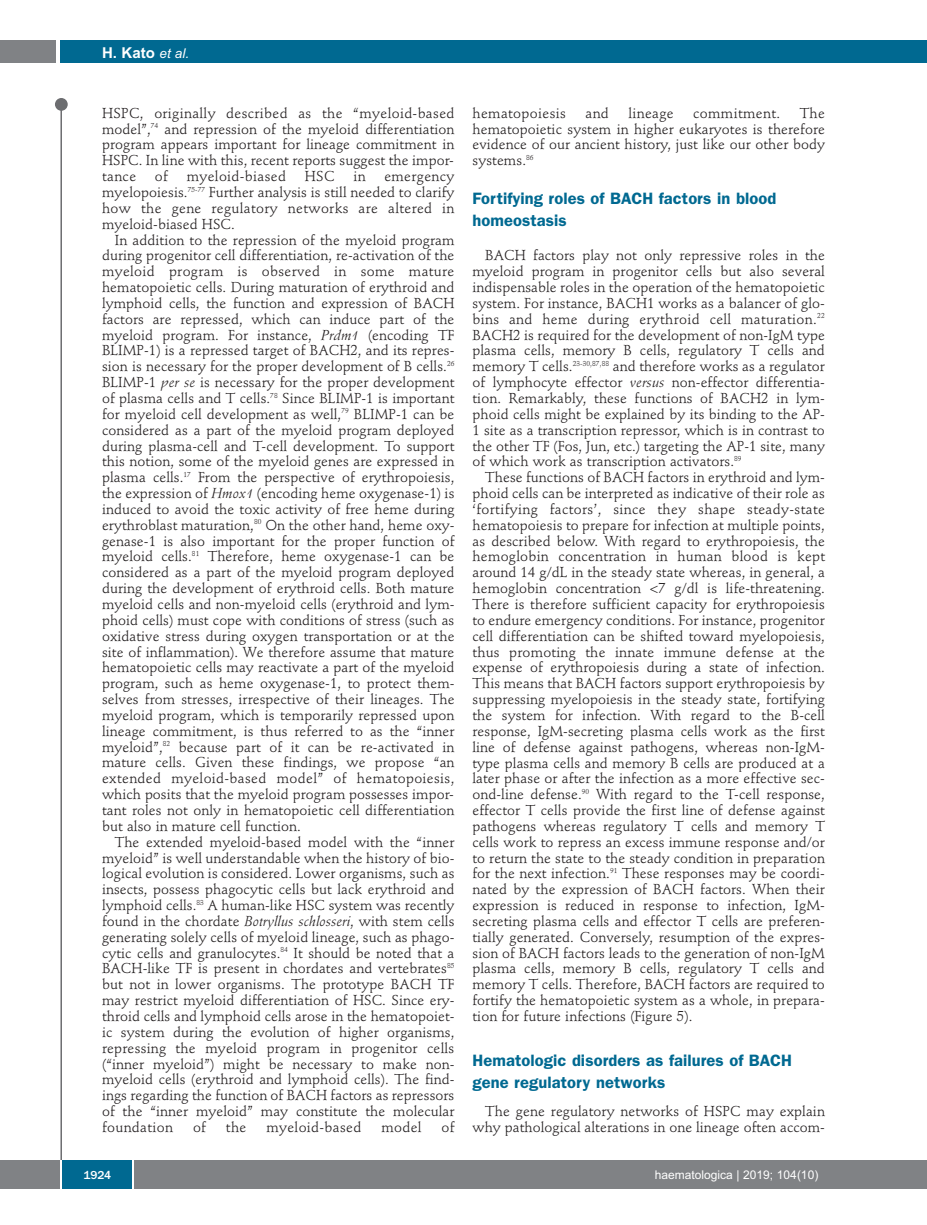
<style>
.page{position:relative;width:927px;height:1225px;background:#fff}
.page>*{position:absolute;margin:0;border:0;box-sizing:border-box;transform-origin:0 0}
.t1{font:600 16.5px/21.6px "Franklin Gothic";letter-spacing:.005em;color:#006991}
.t2{font:700 15px "Arial";color:#fff}
.t3{font:14.25px/15.9px "Stempel Schneidler";letter-spacing:.005em;color:#231f20;text-align:justify}
.t4{font:14.25px "Stempel Schneidler";letter-spacing:.025em;color:#231f20}
.t5{font:12px "Arial";color:#fff}
.t6{font:500 12px "Franklin Gothic";color:#fff}
.s1{font-weight:400;font-style:italic;font-size:13.5px}
.s2{font-style:italic}
</style>
<div class="page">
<div style="left:911px;top:40px;width:16px;height:22px;background:#006991"></div>
<div style="left:910px;top:1160px;width:17px;height:28px;background:#808285"></div>
<div style="left:55px;top:98px;width:13px;height:13px;background:#6c6d70;border-radius:50%"></div>
<hr style="left:60px;top:101px;width:2px;height:1061px;background:#6c6d70">
<div style="left:60px;top:40px;width:852px;height:22px;background:#006991"></div>
<div style="left:0;top:40px;width:56px;height:22px;background:#808285"></div>
<div style="left:0;top:1160px;width:911px;height:28px;background:#808285"></div>
<div style="left:62px;top:1160px;width:71px;height:28px;background:#006991"></div>
<hr style="left:60px;top:1160px;width:2px;height:28px;background:#fff">
<svg style="left:133px;top:1160px;width:1px;height:28px"></svg>
<p class="t2" style="left:102px;top:44px;width:89px">H. Kato <span class="s1">et al.</span></p>
<p class="t3" style="left:102px;top:106px;width:354px">HSPC, originally described as the “myeloid-based model”,<sup>74</sup> and repression of the myeloid differentiation program appears important for lineage commitment in HSPC. In line with this, recent reports suggest the impor&shy;tance</p>
<p class="t3" style="left:155px;top:170px;width:15px">of</p>
<p class="t4" style="left:187px;top:170px;width:101px">myeloid-biased</p>
<p class="t3" style="left:305px;top:170px;width:31px">HSC</p>
<p class="t3" style="left:353px;top:170px;width:14px">in</p>
<p class="t3" style="left:102px;top:170px;width:354px;text-indent:282px">emergency myelopoiesis.<sup>75-77</sup> Further analysis is still needed to clarify how the gene regulatory networks are altered in myeloid-biased HSC.</p>
<p class="t3" style="left:102px;top:233px;width:354px;text-indent:13px">In addition to the repression of the myeloid program during progenitor cell differentiation, re-activation of the myeloid program is observed in some mature hematopoietic cells. During maturation of erythroid and lymphoid cells, the function and expression of BACH factors are repressed, which can induce part of the myeloid program. For instance, <span class="s2">Prdm1</span> (encoding TF BLIMP-1) is a repressed target of BACH2, and its repres&shy;sion is necessary for the proper development of B cells.<sup>26<br></sup>BLIMP-1 <span class="s2">per se</span> is necessary for the proper development of plasma cells and T cells.<sup>78</sup> Since BLIMP-1 is important for myeloid cell development as well,<sup>79</sup> BLIMP-1 can be considered as a part of the myeloid program deployed during plasma-cell and T-cell development. To support this notion, some of the myeloid genes are expressed in plasma cells.<sup>17</sup> From the perspective of erythropoiesis, the expression of <span class="s2">Hmox1</span> (encoding heme oxygenase-1) is induced to avoid the toxic activity of free heme during erythroblast maturation,<sup>80</sup> On the other hand, heme oxy&shy;genase-1 is also important for the proper function of myeloid cells.<sup>81</sup> Therefore, heme oxygenase-1 can be considered as a part of the myeloid program deployed during the development of erythroid cells. Both mature myeloid cells and non-myeloid cells (erythroid and lym&shy;phoid cells) must cope with conditions of stress (such as oxidative stress during oxygen transportation or at the site of inflammation). We therefore assume that mature hematopoietic cells may reactivate a part of the myeloid program, such as heme oxygenase-1, to protect them&shy;selves from stresses, irrespective of their lineages. The myeloid program, which is temporarily repressed upon lineage commitment, is thus referred to as the “inner myeloid”,<sup>82</sup> because part of it can be re-activated in mature cells. Given these findings, we propose “an extended myeloid-based model” of hematopoiesis, which posits that the myeloid program possesses impor&shy;tant roles not only in hematopoietic cell differentiation but also in mature cell function.</p>
<p class="t3" style="left:102px;top:835px;width:354px;text-indent:13px">The extended myeloid-based model with the “inner myeloid” is well understandable when the history of bio&shy;logical evolution is considered. Lower organisms, such as insects, possess phagocytic cells but lack erythroid and lymphoid cells.<sup>83</sup> A human-like HSC system was recently found in the chordate <span class="s2">Botryllus schlosseri</span>, with stem cells generating solely cells of myeloid lineage, such as phago&shy;cytic cells and granulocytes.<sup>84</sup> It should be noted that a BACH-like TF is present in chordates and vertebrates<sup>85 </sup>but not in lower organisms. The prototype BACH TF may restrict myeloid differentiation of HSC. Since ery&shy;throid cells and lymphoid cells arose in the hematopoiet&shy;ic system during the evolution of higher organisms, repressing the myeloid program in progenitor cells (“inner myeloid”) might be necessary to make non&shy;myeloid cells (erythroid and lymphoid cells). The find&shy;ings regarding the function of BACH factors as repressors of the “inner myeloid” may constitute the molecular foundation</p>
<p class="t3" style="left:193px;top:1120px;width:15px">of</p>
<p class="t3" style="left:226px;top:1120px;width:22px">the</p>
<p class="t4" style="left:266px;top:1121px;width:97px">myeloid-based</p>
<p class="t3" style="left:381px;top:1120px;width:42px">model</p>
<p class="t3" style="left:441px;top:1120px;width:15px">of</p>
<p class="t3" style="left:472px;top:106px;width:354px;text-indent:327px">The hematopoietic system in higher eukaryotes is therefore evidence of our ancient history, just like our other body systems.<sup>86</sup></p>
<p class="t1" style="left:472px;top:189px;width:305px">Fortifying roles of BACH factors in blood homeostasis</p>
<p class="t3" style="left:472px;top:249px;width:354px;text-indent:13px">BACH factors play not only repressive roles in the myeloid program in progenitor cells but also several indispensable roles in the operation of the hematopoietic system. For instance, BACH1 works as a balancer of glo&shy;bins and heme during erythroid cell maturation.<sup>22<br></sup>BACH2 is required for the development of non-IgM type plasma cells, memory B cells, regulatory T cells and memory T cells.<sup>23-30,87,88</sup> and therefore works as a regulator of lymphocyte effector <span class="s2">versus</span> non-effector differentia&shy;tion. Remarkably, these functions of BACH2 in lym&shy;phoid cells might be explained by its binding to the AP-1 site as a transcription repressor, which is in contrast to the other TF (Fos, Jun, etc.) targeting the AP-1 site, many of which work as transcription activators.<sup>89</sup></p>
<p class="t3" style="left:472px;top:471px;width:354px;text-indent:13px">These functions of BACH factors in erythroid and lym&shy;phoid cells can be interpreted as indicative of their role as ‘fortifying factors’, since they shape steady-state hematopoiesis to prepare for infection at multiple points, as described below. With regard to erythropoiesis, the hemoglobin concentration in human blood is kept around 14 g/dL in the steady state whereas, in general, a hemoglobin concentration &lt;7 g/dl is life-threatening.<br>There is therefore sufficient capacity for erythropoiesis to endure emergency conditions. For instance, progenitor cell differentiation can be shifted toward myelopoiesis, thus promoting the innate immune defense at the expense of erythropoiesis during a state of infection.<br>This means that BACH factors support erythropoiesis by suppressing myelopoiesis in the steady state, fortifying the system for infection. With regard to the B-cell response, IgM-secreting plasma cells work as the first line of defense against pathogens, whereas non-IgM&shy;type plasma cells and memory B cells are produced at a later phase or after the infection as a more effective sec&shy;ond-line defense.<sup>90</sup> With regard to the T-cell response, effector T cells provide the first line of defense against pathogens whereas regulatory T cells and memory T cells work to repress an excess immune response and/or to return the state to the steady condition in preparation for the next infection.<sup>91</sup> These responses may be coordi&shy;nated by the expression of BACH factors. When their expression is reduced in response to infection, IgM&shy;secreting plasma cells and effector T cells are preferen&shy;tially generated. Conversely, resumption of the expres&shy;sion of BACH factors leads to the generation of non-IgM plasma cells, memory B cells, regulatory T cells and memory T cells. Therefore, BACH factors are required to fortify the hematopoietic system as a whole, in prepara&shy;tion for future infections (Figure 5).</p>
<p class="t1" style="left:472px;top:1051px;width:321px">Hematologic disorders as failures of BACH gene regulatory networks</p>
<p class="t3" style="left:472px;top:1104px;width:354px;text-align:right">The gene regulatory networks of HSPC may explain why pathological alterations in one lineage often accom-</p>
<p class="t4" style="left:472px;top:107px;width:95px">hematopoiesis</p>
<p class="t3" style="left:585px;top:106px;width:25px">and</p>
<p class="t4" style="left:628px;top:107px;width:47px">lineage</p>
<p class="t4" style="left:693px;top:107px;width:88px">commitment.</p>
<p class="t6" style="left:83px;top:1167px;width:29px">1924</p>
<p class="t5" style="left:655px;top:1167px;width:165px">haematologica | 2019; 104(10)</p>
</div>
